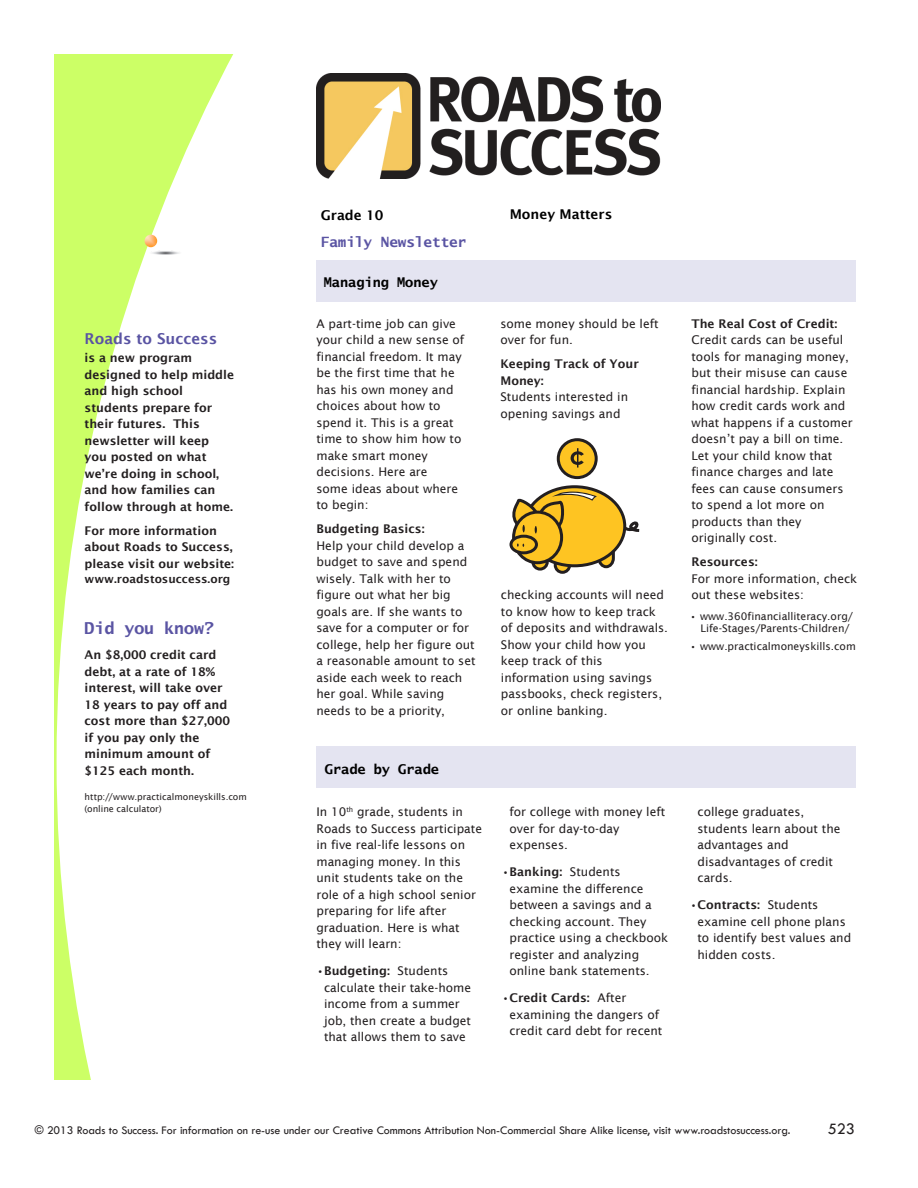
<style>
.page{position:relative;width:918px;height:1188px;background:#fff}
.page>*{position:absolute;margin:0;border:0;box-sizing:border-box;transform-origin:0 0}
.t1{font:700 16.5px "Lucida Sans Typewriter";color:#5a54a3}
.Lesson_Front_Page_Te{font:500 16.5px "Tw Cen";color:#231f20}
.t2{font:600 15px "Lucida Sans";color:#5a54a3}
.t3{font:700 14.25px "Lucida Sans Typewriter";color:#5a54a3}
.t4{font:700 13.5px "Lucida Sans Typewriter";color:#000}
.t5{font:600 13.5px "Lucida Sans";color:#000}
.t6{font:12px/16.5px "Lucida Sans";color:#231f20}
.t7{font:600 12px/16.5px "Lucida Sans";color:#231f20}
.t8{font:500 12px "Tw Cen";color:#231f20}
.t9{font:600 11.4px "Lucida Sans";color:#231f20}
.t10{font:10.5px/12px "Lucida Sans";color:#231f20}
.t11{font:9px/12px "Lucida Sans";color:#231f20}
.s1{font-weight:600}
</style>
<div class="page">
<svg style="left:57px;top:54px;width:177px;height:1026px"></svg>
<img style="left:149px;top:251px;width:33px;height:4px">
<svg style="left:145px;top:235px;width:12px;height:12px"></svg>
<img style="left:316px;top:74px;width:345px;height:104px">
<div style="left:316px;top:746px;width:540px;height:42px;background:#e4e4f1"></div>
<div style="left:316px;top:261px;width:540px;height:41px;background:#e4e4f1"></div>
<div style="left:554px;top:549px;width:17px;height:25px;border:3px solid #231f20;border-radius:7px"></div>
<div style="left:531px;top:545px;width:18px;height:26px;border:3px solid #231f20;border-radius:7px"></div>
<div style="left:558px;top:440px;width:38px;height:38px;background:#fec422;border-radius:50%"></div>
<div style="left:557px;top:438px;width:41px;height:41px;border:3px solid #231f20;border-radius:50%"></div>
<svg style="left:571px;top:448px;width:13px;height:20px"></svg>
<svg style="left:509px;top:490px;width:131px;height:80px"></svg>
<p class="t2" style="left:84px;top:330px;width:134px">Roads to Success</p>
<p class="t7" style="left:85px;top:350px;width:151px">is a new program designed to help middle and high school students prepare for their futures. This newsletter will keep you posted on what we’re doing in school, and how families can follow through at home.</p>
<p class="t7" style="left:85px;top:522px;width:151px">For more information about Roads to Success, please visit our website:</p>
<p class="t9" style="left:85px;top:572px;width:147px">www.roadstosuccess.org</p>
<p class="t1" style="left:85px;top:619px;width:131px">Did you know?</p>
<p class="t7" style="left:85px;top:647px;width:147px">An $8,000 credit card debt, at a rate of 18% interest, will take over<br>18 years to pay off and cost more than $27,000 if you pay only the minimum amount of $125 each month.</p>
<p class="t11" style="left:85px;top:791px;width:164px">http://www.practicalmoneyskills.com (online calculator)</p>
<p class="t5" style="left:321px;top:207px;width:64px">Grade 10</p>
<p class="t3" style="left:321px;top:234px;width:147px">Family Newsletter</p>
<p class="t4" style="left:324px;top:274px;width:115px">Managing Money</p>
<p class="t6" style="left:316px;top:315px;width:149px">A part-time job can give your child a new sense of financial freedom. It may be the first time that he has his own money and choices about how to spend it. This is a great time to show him how to make smart money decisions. Here are<br>some ideas about where to begin:</p>
<p class="t6" style="left:316px;top:521px;width:161px"><span class="s1">Budgeting Basics:<br></span>Help your child develop a budget to save and spend wisely. Talk with her to figure out what her big goals are. If she wants to save for a computer or for college, help her figure out a reasonable amount to set aside each week to reach her goal. While saving needs to be a priority,</p>
<p class="t4" style="left:325px;top:761px;width:115px">Grade by Grade</p>
<p class="t6" style="left:316px;top:804px;width:167px">In 10<sup>th</sup> grade, students in<br>Roads to Success participate in five real-life lessons on managing money. In this unit students take on the role of a high school senior preparing for life after graduation. Here is what they will learn:</p>
<p class="t6" style="left:324px;top:963px;width:149px;text-indent:-8px"><span class="s1">•Budgeting:</span> Students calculate their take-home income from a summer job, then create a budget that allows them to save</p>
<p class="t5" style="left:510px;top:207px;width:104px">Money Matters</p>
<p class="t6" style="left:500px;top:315px;width:160px">some money should be left over for fun.</p>
<p class="t6" style="left:500px;top:356px;width:140px"><span class="s1">Keeping Track of Your<br>Money:<br></span>Students interested in opening savings and</p>
<p class="t6" style="left:501px;top:587px;width:169px">checking accounts will need to know how to keep track of deposits and withdrawals.<br>Show your child how you keep track of this information using savings passbooks, check registers, or online banking.</p>
<p class="t6" style="left:509px;top:804px;width:157px">for college with money left over for day-to-day expenses.</p>
<p class="t6" style="left:509px;top:864px;width:160px;text-indent:-8px"><span class="s1">•Banking:</span> Students examine the difference between a savings and a checking account. They practice using a checkbook register and analyzing online bank statements.</p>
<p class="t6" style="left:509px;top:990px;width:154px;text-indent:-8px"><span class="s1">•Credit Cards:</span> After examining the dangers of credit card debt for recent</p>
<p class="t6" style="left:691px;top:315px;width:163px"><span class="s1">The Real Cost of Credit:<br></span>Credit cards can be useful tools for managing money, but their misuse can cause financial hardship. Explain how credit cards work and what happens if a customer doesn’t pay a bill on time.<br>Let your child know that finance charges and late fees can cause consumers to spend a lot more on products than they originally cost.</p>
<p class="t6" style="left:691px;top:554px;width:167px"><span class="s1">Resources:<br></span>For more information, check out these websites:</p>
<p class="t10" style="left:700px;top:611px;width:154px;text-indent:-10px"><span class="s1">•</span> www.360financialliteracy.org/<br>Life-Stages/Parents-Children/</p>
<p class="t10" style="left:690px;top:641px;width:167px"><span class="s1">•</span> www.practicalmoneyskills.com</p>
<p class="t6" style="left:698px;top:804px;width:144px">college graduates, students learn about the advantages and disadvantages of credit cards.</p>
<p class="t6" style="left:697px;top:897px;width:155px;text-indent:-8px"><span class="s1">•Contracts:</span> Students examine cell phone plans to identify best values and hidden costs.</p>
<p class="t8" style="left:35px;top:1123px;width:757px">© 2013 Roads to Success. For information on re-use under our Creative Commons Attribution Non-Commercial Share Alike license, visit www.roadstosuccess.org.</p>
<p class="Lesson_Front_Page_Te" style="left:828px;top:1119px;width:29px">523</p>
</div>
